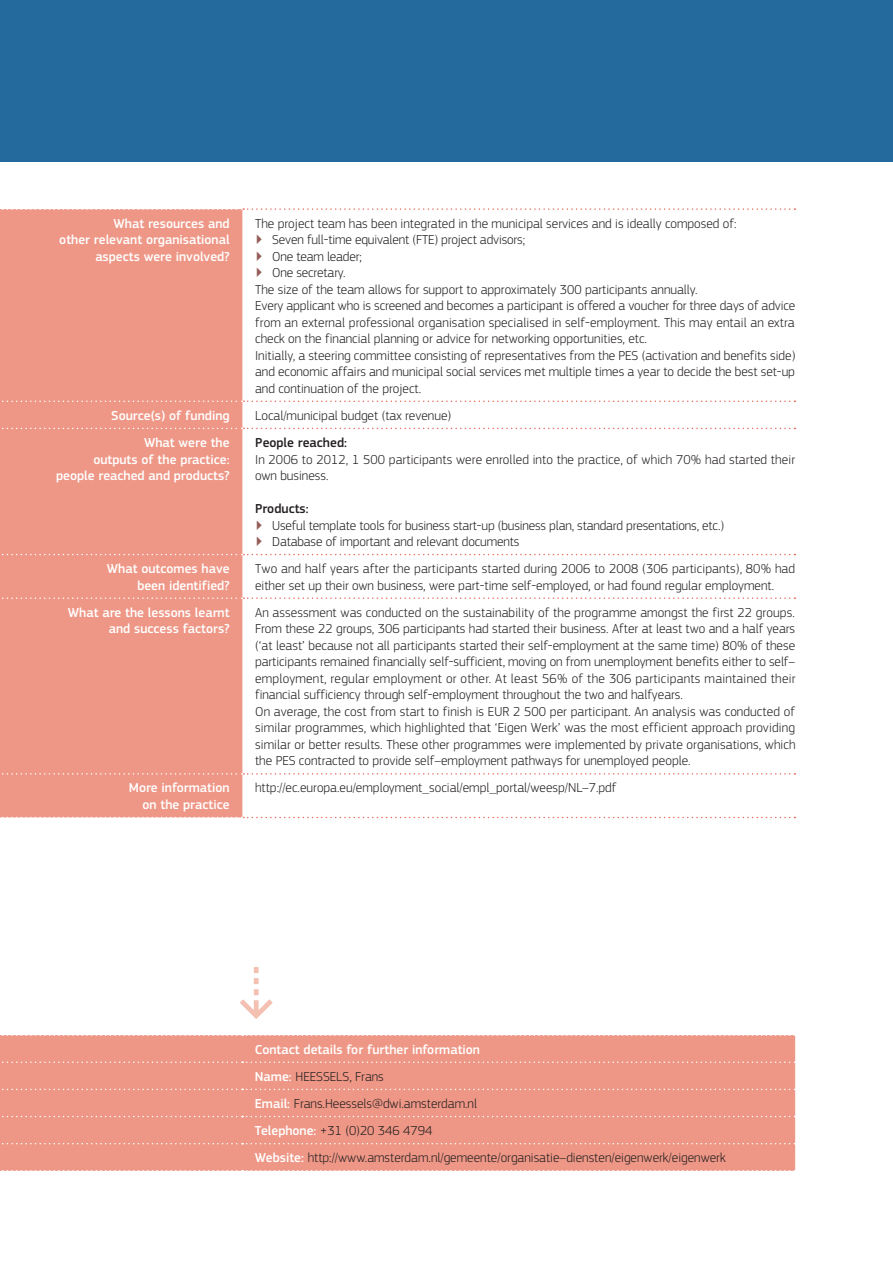
<style>
.page{position:relative;width:893px;height:1263px;background:#fff}
.page>*{position:absolute;margin:0;border:0;box-sizing:border-box;transform-origin:0 0}
.t1{font:74.7px "EC Square Sans Pro";color:#f4c0b2}
.t2{font:300 13.5px/16.5px "EC Square Sans Pro";color:#231f20}
.t3{font:500 13.5px/16.5px "EC Square Sans Pro";color:#fff;text-align:right}
.t4{font:500 13.5px "EC Square Sans Pro";color:#231f20}
.s1{color:#955d58}
.s2{font-weight:500}
.s3{font-weight:500;color:#fff}
</style>
<div class="page">
<div style="left:0;top:0;width:893px;height:162px;background:#246a9d"></div>
<div style="left:0;top:1036px;width:795px;height:134px;background:#ee9786"></div>
<svg style="left:0;top:1035px;width:795px;height:1px"></svg>
<svg style="left:0;top:1170px;width:795px;height:1px"></svg>
<svg style="left:0;top:1061px;width:795px;height:2px;background:#f0a99b"></svg>
<svg style="left:0;top:1089px;width:795px;height:1px"></svg>
<svg style="left:0;top:1116px;width:795px;height:1px"></svg>
<svg style="left:0;top:1143px;width:795px;height:1px"></svg>
<div style="left:0;top:210px;width:242px;height:607px;background:#ee9786"></div>
<svg style="left:0;top:208px;width:795px;height:2px"></svg>
<svg style="left:0;top:554px;width:795px;height:1px"></svg>
<svg style="left:0;top:597px;width:795px;height:2px"></svg>
<svg style="left:0;top:773px;width:795px;height:2px"></svg>
<svg style="left:0;top:817px;width:795px;height:1px"></svg>
<svg style="left:0;top:400px;width:795px;height:2px"></svg>
<svg style="left:0;top:428px;width:795px;height:1px"></svg>
<p class="t3" style="left:59px;top:215px;width:172px">What resources and<br>other relevant organisational aspects were involved?</p>
<p class="t2" style="left:255px;top:215px;width:542px">The project team has been integrated in the municipal services and is ideally composed of:<br><span class="s1">▶</span> Seven full-time equivalent (FTE) project advisors;<br><span class="s1">▶</span> One team leader;<br><span class="s1">▶</span> One secretary.<br>The size of the team allows for support to approximately 300 participants annually.<br>Every applicant who is screened and becomes a participant is offered a voucher for three days of advice from an external professional organisation specialised in self-employment. This may entail an extra check on the financial planning or advice for networking opportunities, etc.<br>Initially, a steering committee consisting of representatives from the PES (activation and benefits side) and economic affairs and municipal social services met multiple times a year to decide the best set-up and continuation of the project.</p>
<p class="t3" style="left:111px;top:407px;width:120px">Source(s) of funding</p>
<p class="t2" style="left:255px;top:407px;width:198px">Local/municipal budget (tax revenue)</p>
<p class="t3" style="left:56px;top:435px;width:175px">What were the<br>outputs of the practice: people reached and products?</p>
<p class="t4" style="left:255px;top:435px;width:93px">People reached:</p>
<p class="t2" style="left:255px;top:451px;width:541px">In 2006 to 2012, 1 500 participants were enrolled into the practice, of which 70% had started their own business.</p>
<p class="t2" style="left:255px;top:500px;width:470px"><span class="s2">Products:<br></span><span class="s1">▶</span> Useful template tools for business start-up (business plan, standard presentations, etc.) <span class="s1">▶</span> Database of important and relevant documents</p>
<p class="t3" style="left:107px;top:561px;width:124px">What outcomes have been identified?</p>
<p class="t2" style="left:255px;top:560px;width:541px">Two and half years after the participants started during 2006 to 2008 (306 participants), 80% had either set up their own business, were part-time self-employed, or had found regular employment.</p>
<p class="t3" style="left:68px;top:604px;width:163px">What are the lessons learnt and success factors?</p>
<p class="t2" style="left:255px;top:604px;width:542px">An assessment was conducted on the sustainability of the programme amongst the first 22 groups.<br>From these 22 groups, 306 participants had started their business. After at least two and a half years (‘at least’ because not all participants started their self-employment at the same time) 80% of these participants remained financially self-sufficient, moving on from unemployment benefits either to self– employment, regular employment or other. At least 56% of the 306 participants maintained their financial sufficiency through self-employment throughout the two and halfyears.<br>On average, the cost from start to finish is EUR 2 500 per participant. An analysis was conducted of similar programmes, which highlighted that ‘Eigen Werk’ was the most efficient approach providing similar or better results. These other programmes were implemented by private organisations, which the PES contracted to provide self–employment pathways for unemployed people.</p>
<p class="t3" style="left:129px;top:780px;width:102px">More information on the practice</p>
<p class="t2" style="left:255px;top:780px;width:363px">http://ec.europa.eu/employment_social/empl_portal/weesp/NL–7.pdf</p>
<h1 class="t1" style="left:238px;top:951px;width:38px">⇣</h1>
<p class="t2" style="left:255px;top:1036px;width:472px;line-height:27.2px"><span class="s3">Contact details for further information<br>Name:</span> HEESSELS, Frans<br><span class="s3">Email:</span> Frans.Heessels@dwi.amsterdam.nl<br><span class="s3">Telephone:</span> +31 (0)20 346 4794<br><span class="s3">Website:</span> http://www.amsterdam.nl/gemeente/organisatie–diensten/eigenwerk/eigenwerk</p>
</div>
